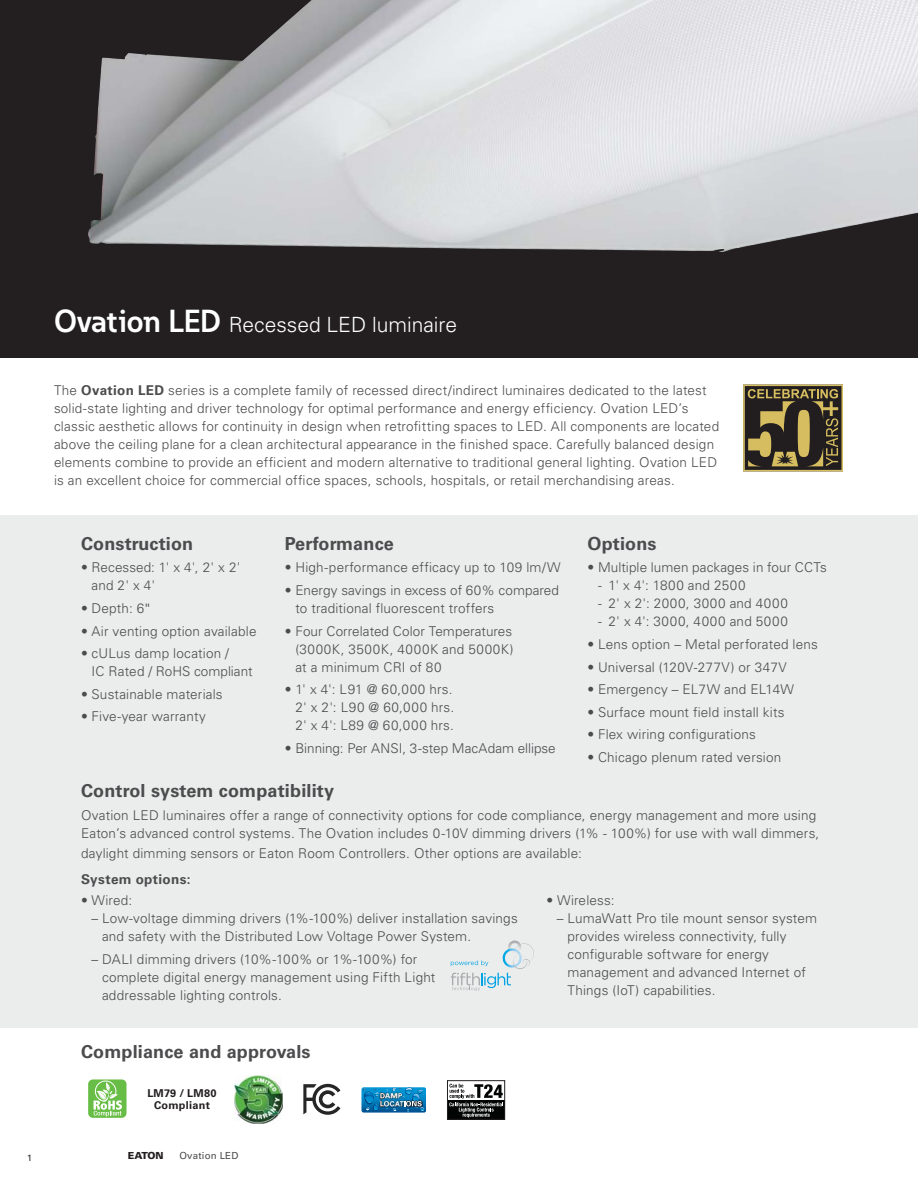
<style>
.page{position:relative;width:918px;height:1188px;background:#fff}
.page>*{position:absolute;margin:0;border:0;box-sizing:border-box;transform-origin:0 0}
.t1{font:300 21px "Univers LT Std";color:#fff}
.t2{font:700 18px "Univers LT Std";letter-spacing:.01em;color:#4c4c4e}
.t3{font:300 13.5px/18px "Univers LT Std";letter-spacing:.01em;color:#4c4c4e}
.t4{font:300 13.5px/18px "Univers LT Std";letter-spacing:.05em;color:#4c4c4e}
.t5{font:300 13.5px "Univers LT Std";letter-spacing:.055em;color:#4c4c4e}
.t6{font:300 13.5px "Univers LT Std";letter-spacing:.03em;color:#4c4c4e}
.t7{font:700 13.5px "Univers LT Std";letter-spacing:.025em;color:#4c4c4e}
.t8{font:700 10.8px/12.3px "Univers LT Std";letter-spacing:.02em;color:#231f20;text-align:center}
.t9{font:9.75px "Univers LT Std";letter-spacing:.015em;color:#4c4c4e}
.t10{font:900 9.75px "Univers LT Std";letter-spacing:-.02em;color:#231f20}
.t11{font:9px "Univers LT Std";color:#231f20}
.s1{font-family:"Eaton";font-weight:700;font-size:31.5px}
.s2{font-weight:700}
.s3{font-weight:400}
</style>
<div class="page">
<div style="left:0;top:515px;width:918px;height:512px;background:#ebecec"></div>
<div style="left:0;top:0;width:918px;height:358px;background:#231f20"></div>
<img style="left:88px;top:0;width:830px;height:252px">
<svg style="left:743px;top:385px;width:100px;height:86px"></svg>
<svg style="left:361px;top:1087px;width:65px;height:25px"></svg>
<svg style="left:363px;top:1088px;width:62px;height:24px"></svg>
<img style="left:384px;top:1089px;width:20px;height:20px">
<div style="left:88px;top:1079px;width:39px;height:39px;background:#67bd45;border-radius:5px"></div>
<svg style="left:93px;top:1079px;width:29px;height:38px"></svg>
<img style="left:234px;top:1075px;width:48px;height:48px">
<svg style="left:303px;top:1084px;width:37px;height:31px"></svg>
<svg style="left:450px;top:1080px;width:56px;height:40px"></svg>
<div style="left:447px;top:1080px;width:58px;height:40px;border:1px solid #231f20"></div>
<svg style="left:449px;top:1084px;width:54px;height:34px"></svg>
<svg style="left:451px;top:940px;width:83px;height:51px"></svg>
<h1 class="t1" style="left:54px;top:314px;width:405px"><span class="s1">Ovation LED</span> Recessed LED luminaire</h1>
<p class="t3" style="left:54px;top:382px;width:667px">The <span class="s2">Ovation LED</span> series is a complete family of recessed direct/indirect luminaires dedicated to the latest solid-state lighting and driver technology for optimal performance and energy efficiency. Ovation LED’s classic aesthetic allows for continuity in design when retrofitting spaces to LED. All components are located above the ceiling plane for a clean architectural appearance in the finished space. Carefully balanced design elements combine to provide an efficient and modern alternative to traditional general lighting. Ovation LED is an excellent choice for commercial office spaces, schools, hospitals, or retail merchandising areas.</p>
<h2 class="t2" style="left:588px;top:535px;width:71px">Options</h2>
<p class="t3" style="left:588px;top:559px;width:241px">• Multiple lumen packages in four CCTs</p>
<p class="t6" style="left:598px;top:579px;width:149px">- 1' x 4': 1800 and 2500</p>
<p class="t5" style="left:598px;top:597px;width:191px">- 2' x 2': 2000, 3000 and 4000</p>
<p class="t5" style="left:598px;top:615px;width:191px">- 2' x 4': 3000, 4000 and 5000</p>
<p class="t3" style="left:588px;top:636px;width:232px">• Lens option – Metal perforated lens</p>
<p class="t3" style="left:588px;top:659px;width:201px">• Universal (120V-277V) or 347V</p>
<p class="t3" style="left:588px;top:681px;width:208px">• Emergency – EL7W and EL14W</p>
<p class="t3" style="left:588px;top:704px;width:199px">• Surface mount field install kits</p>
<p class="t3" style="left:588px;top:726px;width:170px">• Flex wiring configurations</p>
<p class="t3" style="left:588px;top:749px;width:195px">• Chicago plenum rated version</p>
<h2 class="t2" style="left:285px;top:535px;width:111px">Performance</h2>
<p class="t3" style="left:285px;top:559px;width:277px">• High-performance efficacy up to 109 lm/W</p>
<p class="t3" style="left:295px;top:582px;width:265px;text-indent:-11px">• Energy savings in excess of 60% compared to traditional fluorescent troffers</p>
<p class="t3" style="left:295px;top:623px;width:220px;text-align:justify;text-indent:-11px">• Four Correlated Color Temperatures (3000K, 3500K, 4000K and 5000K) at a minimum CRI of 80</p>
<p class="t4" style="left:295px;top:681px;width:160px;text-indent:-11px">• 1' x 4': L91 @ 60,000 hrs.<br>2' x 2': L90 @ 60,000 hrs.<br>2' x 4': L89 @ 60,000 hrs.</p>
<p class="t3" style="left:285px;top:740px;width:272px">• Binning: Per ANSI, 3-step MacAdam ellipse</p>
<h2 class="t2" style="left:81px;top:782px;width:255px">Control system compatibility</h2>
<p class="t3" style="left:81px;top:807px;width:740px">Ovation LED luminaires offer a range of connectivity options for code compliance, energy management and more using<br>Eaton’s advanced control systems. The Ovation includes 0-10V dimming drivers (1% - 100%) for use with wall dimmers,</p>
<p class="t3" style="left:81px;top:845px;width:502px">daylight dimming sensors or Eaton Room Controllers. Other options are available:</p>
<p class="t7" style="left:81px;top:873px;width:111px">System options:</p>
<p class="t3" style="left:81px;top:892px;width:53px">• Wired:</p>
<p class="t3" style="left:102px;top:910px;width:417px;text-indent:-11px">– Low-voltage dimming drivers (1%-100%) deliver installation savings and safety with the Distributed Low Voltage Power System.</p>
<p class="t3" style="left:102px;top:951px;width:335px;text-indent:-11px">– DALI dimming drivers (10%-100% or 1%-100%) for complete digital energy management using Fifth Light addressable lighting controls.</p>
<h2 class="t2" style="left:81px;top:535px;width:114px">Construction</h2>
<p class="t3" style="left:92px;top:559px;width:151px;text-indent:-11px">• Recessed: 1' x 4', 2' x 2' and 2' x 4'</p>
<p class="t3" style="left:81px;top:600px;width:71px">• Depth: 6<span class="s3">"</span></p>
<p class="t3" style="left:81px;top:623px;width:177px">• Air venting option available</p>
<p class="t3" style="left:92px;top:645px;width:163px;text-indent:-11px">• cULus damp location /<br>IC Rated / RoHS compliant</p>
<p class="t3" style="left:81px;top:686px;width:143px">• Sustainable materials</p>
<p class="t3" style="left:81px;top:708px;width:126px">• Five-year warranty</p>
<p class="t3" style="left:546px;top:892px;width:70px">• Wireless:</p>
<p class="t3" style="left:567px;top:910px;width:251px;text-indent:-11px">– LumaWatt Pro tile mount sensor system provides wireless connectivity, fully configurable software for energy management and advanced Internet of Things (IoT) capabilities.</p>
<h2 class="t2" style="left:81px;top:1043px;width:231px">Compliance and approvals</h2>
<p class="t8" style="left:147px;top:1087px;width:71px">LM79 / LM80<br>Compliant</p>
<p class="t11" style="left:27px;top:1154px;width:7px">1</p>
<p class="t10" style="left:128px;top:1151px;width:37px">EATON</p>
<p class="t9" style="left:180px;top:1151px;width:60px">Ovation LED</p>
</div>
